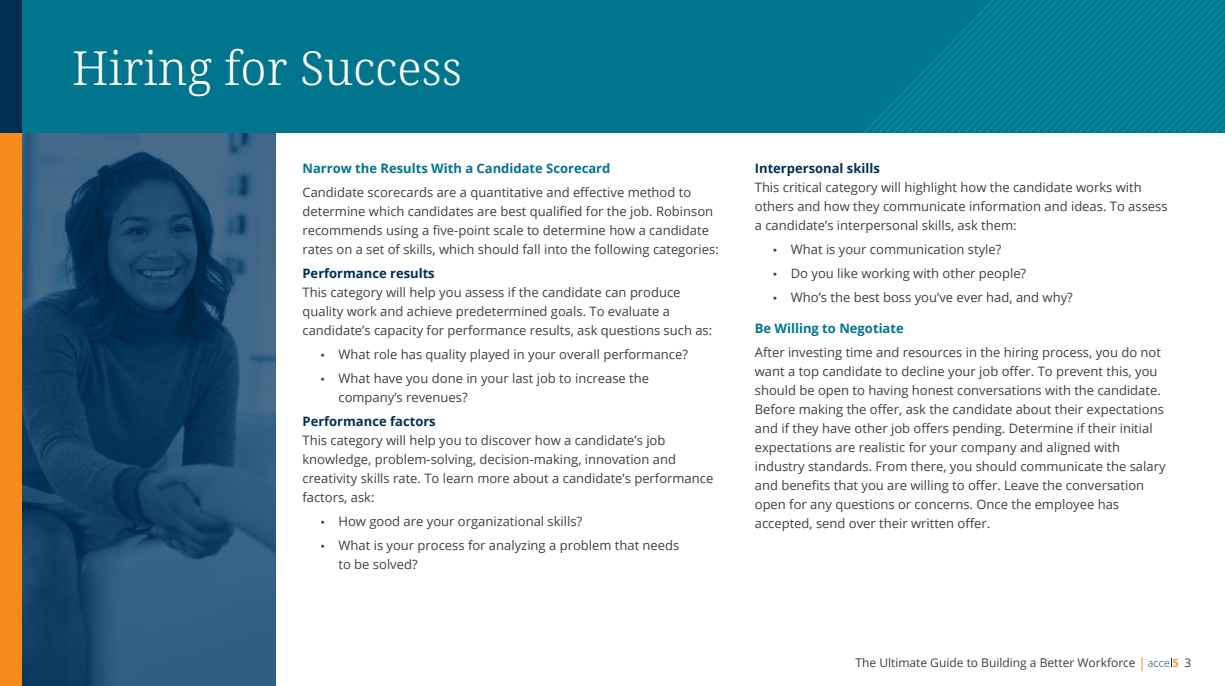
<style>
.page{position:relative;width:1225px;height:686px;background:#fff}
.page>*{position:absolute;margin:0;border:0;box-sizing:border-box;transform-origin:0 0}
.t1{font:300 47px "Noto Serif";color:#fff}
.t2{font:13px/19px "Open Sans";color:#3d3f42}
.t3{font:700 13px "Open Sans";color:#00758d}
.t4{font:700 13px "Open Sans";color:#002f56}
.t5{font:12px "Open Sans";color:#3d3f42}
</style>
<div class="page">
<svg style="left:1142px;top:657px;width:36px;height:14px"></svg>
<svg style="left:22px;top:133px;width:254px;height:553px;background:#1e4b71"></svg>
<div style="left:0;top:133px;width:22px;height:553px;background:#f78b1e"></div>
<div style="left:0;top:0;width:1225px;height:133px;background:#00758d"></div>
<div style="left:0;top:0;width:22px;height:133px;background:#002f56"></div>
<svg style="left:891px;top:76px;width:28px;height:56px"></svg>
<svg style="left:919px;top:60px;width:15px;height:72px"></svg>
<svg style="left:934px;top:17px;width:42px;height:115px"></svg>
<svg style="left:976px;top:0;width:249px;height:132px"></svg>
<h1 class="t1" style="left:72px;top:36px;width:392px">Hiring for Success</h1>
<p class="t3" style="left:302px;top:159px;width:309px">Narrow the Results With a Candidate Scorecard</p>
<p class="t2" style="left:302px;top:182px;width:418px">Candidate scorecards are a quantitative and effective method to determine which candidates are best qualified for the job. Robinson recommends using a five-point scale to determine how a candidate rates on a set of skills, which should fall into the following categories:</p>
<p class="t4" style="left:302px;top:264px;width:134px">Performance results</p>
<p class="t2" style="left:302px;top:282px;width:411px">This category will help you assess if the candidate can produce quality work and achieve predetermined goals. To evaluate a candidate’s capacity for performance results, ask questions such as:</p>
<p class="t2" style="left:320px;top:344px;width:369px">• What role has quality played in your overall performance?</p>
<p class="t2" style="left:338px;top:368px;width:312px;text-indent:-18px">• What have you done in your last job to increase the company’s revenues?</p>
<p class="t4" style="left:303px;top:412px;width:135px">Performance factors</p>
<p class="t2" style="left:303px;top:430px;width:412px">This category will help you to discover how a candidate’s job knowledge, problem-solving, decision-making, innovation and creativity skills rate. To learn more about a candidate’s performance factors, ask:</p>
<p class="t2" style="left:320px;top:511px;width:263px">• How good are your organizational skills?</p>
<p class="t2" style="left:338px;top:535px;width:342px;text-indent:-18px">• What is your process for analyzing a problem that needs to be solved?</p>
<p class="t4" style="left:755px;top:159px;width:127px">Interpersonal skills</p>
<p class="t2" style="left:755px;top:177px;width:414px">This critical category will highlight how the candidate works with others and how they communicate information and ideas. To assess a candidate’s interpersonal skills, ask them:</p>
<p class="t2" style="left:773px;top:239px;width:230px">• What is your communication style?</p>
<p class="t2" style="left:773px;top:263px;width:255px">• Do you like working with other people?</p>
<p class="t2" style="left:773px;top:287px;width:302px">• Who’s the best boss you’ve ever had, and why?</p>
<p class="t3" style="left:755px;top:319px;width:150px">Be Willing to Negotiate</p>
<p class="t2" style="left:755px;top:342px;width:412px">After investing time and resources in the hiring process, you do not want a top candidate to decline your job offer. To prevent this, you should be open to having honest conversations with the candidate.<br>Before making the offer, ask the candidate about their expectations and if they have other job offers pending. Determine if their initial expectations are realistic for your company and aligned with industry standards. From there, you should communicate the salary and benefits that you are willing to offer. Leave the conversation open for any questions or concerns. Once the employee has accepted, send over their written offer.</p>
<p class="t5" style="left:856px;top:655px;width:282px">The Ultimate Guide to Building a Better Workforce</p>
<p class="t5" style="left:1184px;top:654px;width:8px">3</p>
</div>
